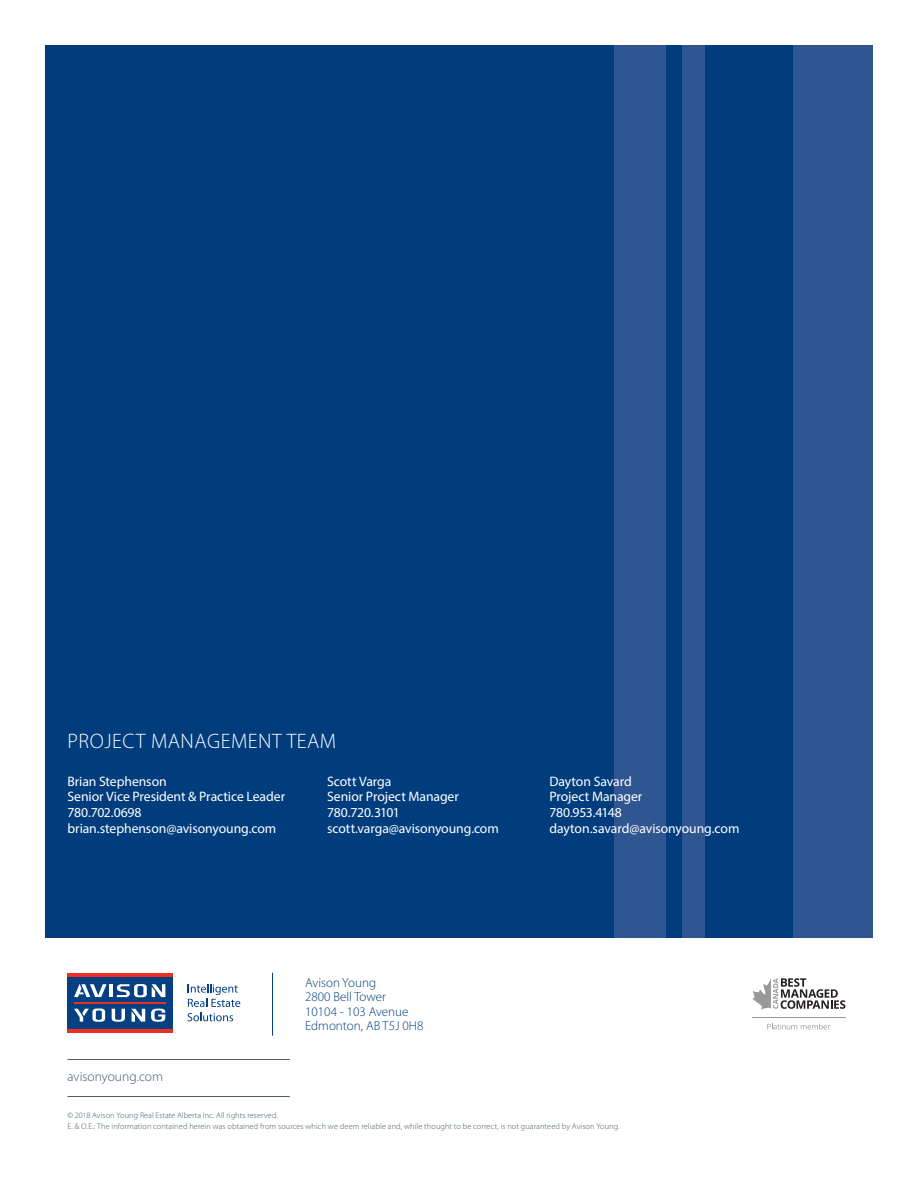
<style>
.page{position:relative;width:918px;height:1188px;background:#fff}
.page>*{position:absolute;margin:0;border:0;box-sizing:border-box;transform-origin:0 0}
.t1{font:300 21px "Myriad Pro";letter-spacing:.025em;color:#fff}
.t2{font:13.65px/15.8px "Myriad Pro";letter-spacing:-.005em;color:#fff}
.t3{font:300 13.5px "Myriad Pro";color:#45555f}
.t4{font:300 13.05px "Myriad Pro";color:#013d7d}
.t5{font:300 8.25px "Myriad Pro";letter-spacing:.01em;color:#45555f}
</style>
<div class="page">
<div style="left:45px;top:45px;width:828px;height:892px;background:#013d7d"></div>
<div style="left:682px;top:45px;width:22px;height:892px;background:#305691"></div>
<div style="left:794px;top:45px;width:79px;height:892px;background:#305691"></div>
<div style="left:614px;top:45px;width:52px;height:892px;background:#305691"></div>
<hr style="left:68px;top:1096px;width:222px;height:1px;background:#45555f">
<hr style="left:68px;top:1059px;width:222px;height:1px;background:#45555f">
<div style="left:68px;top:976px;width:105px;height:53px;background:#054082"></div>
<hr style="left:109px;top:984px;width:4px;height:13px;background:#fff">
<svg style="left:117px;top:984px;width:48px;height:13px"></svg>
<svg style="left:131px;top:1009px;width:14px;height:13px"></svg>
<svg style="left:74px;top:984px;width:33px;height:13px"></svg>
<svg style="left:74px;top:1009px;width:32px;height:13px"></svg>
<svg style="left:112px;top:1009px;width:13px;height:13px"></svg>
<svg style="left:151px;top:1009px;width:14px;height:13px"></svg>
<hr style="left:68px;top:1029px;width:105px;height:4px;background:#ee2e22">
<hr style="left:68px;top:973px;width:105px;height:3px;background:#ee2e22">
<hr style="left:74px;top:1002px;width:91px;height:2px;background:#ee2e22">
<svg style="left:188px;top:984px;width:52px;height:23px"></svg>
<svg style="left:187px;top:1013px;width:46px;height:8px"></svg>
<hr style="left:272px;top:973px;width:1px;height:63px;background:#013d7d">
<svg style="left:752px;top:978px;width:93px;height:32px"></svg>
<svg style="left:767px;top:1024px;width:63px;height:6px"></svg>
<hr style="left:752px;top:1017px;width:93px;height:1px;background:#97999b">
<p class="t1" style="left:68px;top:728px;width:270px">PROJECT MANAGEMENT TEAM</p>
<p class="t2" style="left:68px;top:773px;width:219px">Brian Stephenson<br>Senior Vice President &amp; Practice Leader<br>780.702.0698 brian.stephenson@avisonyoung.com</p>
<p class="t2" style="left:327px;top:773px;width:173px">Scott Varga<br>Senior Project Manager<br>780.720.3101 scott.varga@avisonyoung.com</p>
<p class="t2" style="left:550px;top:773px;width:191px">Dayton Savard<br>Project Manager<br>780.953.4148 dayton.savard@avisonyoung.com</p>
<p class="t3" style="left:68px;top:1069px;width:97px">avisonyoung.com</p>
<p class="t4" style="left:305px;top:975px;width:73px">Avison Young</p>
<p class="t4" style="left:305px;top:989px;width:82px">2800 Bell Tower</p>
<p class="t4" style="left:305px;top:1003px;width:105px">10104 - 103 Avenue</p>
<p class="t4" style="left:305px;top:1018px;width:120px">Edmonton, AB T5J 0H8</p>
<p class="t5" style="left:68px;top:1110px;width:212px">© 2018 Avison Young Real Estate Alberta Inc. All rights reserved.</p>
<p class="t5" style="left:68px;top:1122px;width:554px">E. &amp; O.E.: The information contained herein was obtained from sources which we deem reliable and, while thought to be correct, is not guaranteed by Avison Young.</p>
</div>
